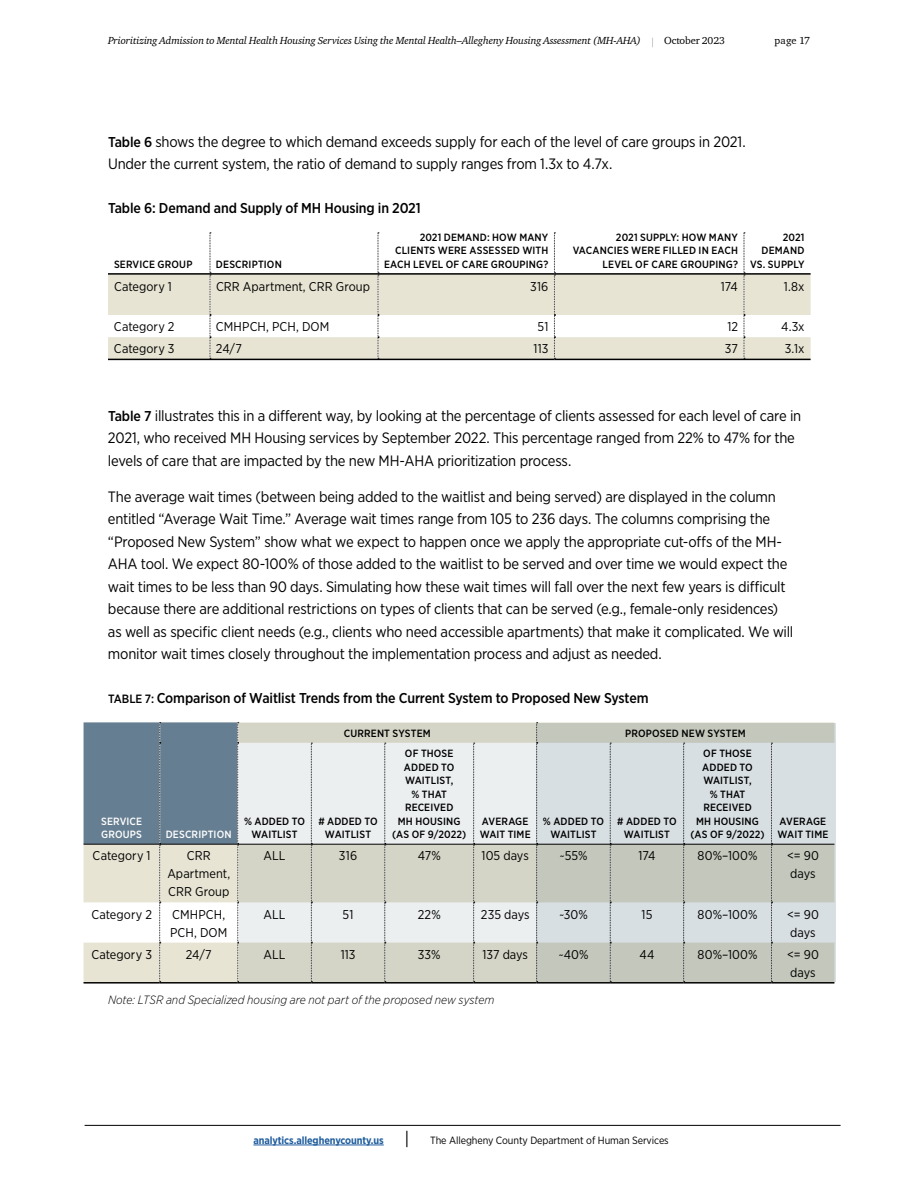
<style>
.page{position:relative;width:918px;height:1188px;background:#fff}
.page>*{position:absolute;margin:0;border:0;box-sizing:border-box;transform-origin:0 0}
.t1{font:15px/22.5px "Gotham Narrow";letter-spacing:-.015em;color:#000}
.t2{font:500 14.25px "Gotham Narrow";letter-spacing:-.01em;color:#000}
.t3{font:12.75px/18px "Gotham Narrow";letter-spacing:.005em;color:#000}
.t4{font:italic 300 12px "Gotham Narrow";color:#000}
.t5{font:500 10.5px/13.5px "Gotham Narrow";letter-spacing:.015em;color:#000;text-align:center}
.t6{font:italic 10.5px "Charter ITC";letter-spacing:-.01em;color:#000}
.t7{font:10.5px "Gotham Narrow";letter-spacing:-.01em;color:#000}
.t8{font:700 10.5px "Gotham Narrow";letter-spacing:-.01em;color:#215e9e}
.t9{font:500 10.5px/13.5px "Gotham Narrow";letter-spacing:.015em;color:#fff}
.t10{font:10.5px "Charter ITC";letter-spacing:.01em;color:#000}
.s1{font-family:"Gotham Narrow";font-weight:100;font-style:normal}
.s2{font-style:normal}
.s3{font-weight:500;font-size:14.25px}
.s4{font-size:12px}
.s5{font-weight:400;font-size:18px;color:#000}
</style>
<div class="page">
<hr style="left:85px;top:1125px;width:756px;height:1px;background:#000">
<hr style="left:253px;top:1145px;width:131px;height:1px;background:#215e9e">
<svg style="left:108px;top:275px;width:703px;height:84px;fill:#e7e4d3"></svg>
<svg style="left:210px;top:232px;width:1px;height:127px"></svg>
<svg style="left:378px;top:232px;width:1px;height:127px"></svg>
<svg style="left:554px;top:232px;width:1px;height:127px"></svg>
<svg style="left:744px;top:232px;width:1px;height:127px"></svg>
<hr style="left:108px;top:273px;width:102px;height:2px;background:#000">
<hr style="left:210px;top:273px;width:168px;height:2px;background:#000">
<hr style="left:378px;top:273px;width:176px;height:2px;background:#000">
<hr style="left:554px;top:273px;width:190px;height:2px;background:#000">
<hr style="left:744px;top:273px;width:67px;height:2px;background:#000">
<hr style="left:108px;top:359px;width:102px;height:1px;background:#000">
<hr style="left:210px;top:359px;width:168px;height:1px;background:#000">
<hr style="left:378px;top:359px;width:176px;height:1px;background:#000">
<hr style="left:554px;top:359px;width:190px;height:1px;background:#000">
<hr style="left:744px;top:359px;width:67px;height:1px;background:#000">
<svg style="left:84px;top:722px;width:155px;height:260px;background:#adb6b9"></svg>
<hr style="left:84px;top:982px;width:76px;height:2px;background:#000">
<hr style="left:160px;top:982px;width:78px;height:2px;background:#000">
<hr style="left:238px;top:982px;width:73px;height:2px;background:#000">
<hr style="left:311px;top:982px;width:74px;height:2px;background:#000">
<hr style="left:385px;top:982px;width:89px;height:2px;background:#000">
<hr style="left:474px;top:982px;width:63px;height:2px;background:#000">
<hr style="left:537px;top:982px;width:73px;height:2px;background:#000">
<hr style="left:610px;top:982px;width:74px;height:2px;background:#000">
<hr style="left:684px;top:982px;width:87px;height:2px;background:#000">
<hr style="left:771px;top:982px;width:63px;height:2px;background:#000">
<hr style="left:84px;top:844px;width:76px;height:1px;background:#000">
<hr style="left:160px;top:844px;width:78px;height:1px;background:#000">
<hr style="left:238px;top:844px;width:73px;height:1px;background:#000">
<svg style="left:239px;top:723px;width:297px;height:259px;background:#dfe1db"></svg>
<svg style="left:536px;top:723px;width:299px;height:259px;background:#ccd2ce"></svg>
<p class="t6" style="left:108px;top:34px;width:618px">Prioritizing Admission to Mental Health Housing Services Using the Mental Health–Allegheny Housing Assessment (MH-AHA) <span class="s1">|</span> <span class="s2">October 2023</span></p>
<p class="t10" style="left:775px;top:34px;width:37px">page 17</p>
<p class="t1" style="left:108px;top:130px;width:639px"><span class="s3">Table 6</span> shows the degree to which demand exceeds supply for each of the level of care groups in 2021.<br>Under the current system, the ratio of demand to supply ranges from 1.3x to 4.7x.</p>
<p class="t2" style="left:108px;top:199px;width:314px">Table 6: Demand and Supply of MH Housing in 2021</p>
<p class="t5" style="left:114px;top:257px;width:80px">SERVICE GROUP</p>
<p class="t5" style="left:216px;top:257px;width:67px">DESCRIPTION</p>
<p class="t5" style="left:384px;top:230px;width:166px;text-align:right">2021 DEMAND: HOW MANY<br>CLIENTS WERE ASSESSED WITH<br>EACH LEVEL OF CARE GROUPING?</p>
<p class="t5" style="left:573px;top:230px;width:167px;text-align:right">2021 SUPPLY: HOW MANY<br>VACANCIES WERE FILLED IN EACH<br>LEVEL OF CARE GROUPING?</p>
<p class="t5" style="left:750px;top:230px;width:56px;text-align:right">2021<br>DEMAND<br>VS. SUPPLY</p>
<p class="t3" style="left:114px;top:277px;width:60px">Category 1</p>
<p class="t3" style="left:216px;top:277px;width:155px">CRR Apartment, CRR Group</p>
<p class="t3" style="left:530px;top:277px;width:20px">316</p>
<p class="t3" style="left:721px;top:277px;width:19px">174</p>
<p class="t3" style="left:784px;top:277px;width:22px">1.8x</p>
<p class="t3" style="left:114px;top:317px;width:62px">Category 2</p>
<p class="t3" style="left:216px;top:317px;width:115px">CMHPCH, PCH, DOM</p>
<p class="t3" style="left:538px;top:317px;width:12px">51</p>
<p class="t3" style="left:727px;top:317px;width:12px">12</p>
<p class="t3" style="left:781px;top:317px;width:25px">4.3x</p>
<p class="t3" style="left:114px;top:340px;width:62px">Category 3</p>
<p class="t3" style="left:216px;top:340px;width:27px">24/7</p>
<p class="t3" style="left:534px;top:340px;width:16px">113</p>
<p class="t3" style="left:725px;top:340px;width:15px">37</p>
<p class="t3" style="left:785px;top:340px;width:21px">3.1x</p>
<p class="t1" style="left:108px;top:404px;width:695px"><span class="s3">Table 7</span> illustrates this in a different way, by looking at the percentage of clients assessed for each level of care in<br>2021, who received MH Housing services by September 2022. This percentage ranged from 22% to 47% for the levels of care that are impacted by the new MH-AHA prioritization process.</p>
<p class="t1" style="left:108px;top:485px;width:687px">The average wait times (between being added to the waitlist and being served) are displayed in the column entitled “Average Wait Time.” Average wait times range from 105 to 236 days. The columns comprising the “Proposed New System” show what we expect to happen once we apply the appropriate cut-offs of the MH-AHA tool. We expect 80-100% of those added to the waitlist to be served and over time we would expect the wait times to be less than 90 days. Simulating how these wait times will fall over the next few years is difficult because there are additional restrictions on types of clients that can be served (e.g., female-only residences) as well as specific client needs (e.g., clients who need accessible apartments) that make it complicated. We will monitor wait times closely throughout the implementation process and adjust as needed.</p>
<p class="t2" style="left:108px;top:689px;width:542px"><span class="s4">TABLE 7:</span> Comparison of Waitlist Trends from the Current System to Proposed New System</p>
<p class="t9" style="left:101px;top:814px;width:43px">SERVICE<br>GROUPS</p>
<p class="t9" style="left:166px;top:828px;width:67px">DESCRIPTION</p>
<p class="t5" style="left:344px;top:726px;width:88px">CURRENT SYSTEM</p>
<p class="t5" style="left:625px;top:726px;width:122px">PROPOSED NEW SYSTEM</p>
<p class="t5" style="left:244px;top:814px;width:63px">% ADDED TO<br>WAITLIST</p>
<p class="t5" style="left:318px;top:814px;width:61px"># ADDED TO<br>WAITLIST</p>
<p class="t5" style="left:392px;top:747px;width:76px">OF THOSE<br>ADDED TO<br>WAITLIST,<br>% THAT<br>RECEIVED<br>MH HOUSING (AS OF 9/2022)</p>
<p class="t5" style="left:480px;top:814px;width:53px;text-align:left">AVERAGE<br>WAIT TIME</p>
<p class="t5" style="left:543px;top:814px;width:63px">% ADDED TO<br>WAITLIST</p>
<p class="t5" style="left:617px;top:814px;width:61px"># ADDED TO<br>WAITLIST</p>
<p class="t5" style="left:690px;top:747px;width:76px">OF THOSE<br>ADDED TO<br>WAITLIST,<br>% THAT<br>RECEIVED<br>MH HOUSING (AS OF 9/2022)</p>
<p class="t5" style="left:777px;top:814px;width:53px;text-align:left">AVERAGE<br>WAIT TIME</p>
<p class="t3" style="left:93px;top:847px;width:60px">Category 1</p>
<p class="t3" style="left:167px;top:847px;width:64px;text-align:center">CRR<br>Apartment,<br>CRR Group</p>
<p class="t3" style="left:264px;top:847px;width:23px">ALL</p>
<p class="t3" style="left:339px;top:847px;width:20px">316</p>
<p class="t3" style="left:418px;top:847px;width:25px">47%</p>
<p class="t3" style="left:482px;top:847px;width:49px">105 days</p>
<p class="t3" style="left:559px;top:847px;width:30px">~55%</p>
<p class="t3" style="left:638px;top:847px;width:19px">174</p>
<p class="t3" style="left:698px;top:847px;width:62px">80%–100%</p>
<p class="t3" style="left:787px;top:847px;width:33px">&lt;= 90 days</p>
<p class="t3" style="left:91px;top:905px;width:62px">Category 2</p>
<p class="t3" style="left:170px;top:905px;width:59px">CMHPCH,<br>PCH, DOM</p>
<p class="t3" style="left:264px;top:905px;width:23px">ALL</p>
<p class="t3" style="left:343px;top:905px;width:12px">51</p>
<p class="t3" style="left:418px;top:905px;width:25px">22%</p>
<p class="t3" style="left:481px;top:905px;width:50px">235 days</p>
<p class="t3" style="left:559px;top:905px;width:30px">~30%</p>
<p class="t3" style="left:642px;top:905px;width:12px">15</p>
<p class="t3" style="left:698px;top:905px;width:62px">80%–100%</p>
<p class="t3" style="left:787px;top:905px;width:33px">&lt;= 90 days</p>
<p class="t3" style="left:91px;top:945px;width:62px">Category 3</p>
<p class="t3" style="left:186px;top:945px;width:27px">24/7</p>
<p class="t3" style="left:264px;top:945px;width:23px">ALL</p>
<p class="t3" style="left:341px;top:945px;width:16px">113</p>
<p class="t3" style="left:418px;top:945px;width:24px">33%</p>
<p class="t3" style="left:482px;top:945px;width:47px">137 days</p>
<p class="t3" style="left:558px;top:945px;width:32px">~40%</p>
<p class="t3" style="left:640px;top:945px;width:16px">44</p>
<p class="t3" style="left:698px;top:945px;width:62px">80%–100%</p>
<p class="t3" style="left:787px;top:945px;width:33px">&lt;= 90 days</p>
<p class="t4" style="left:108px;top:992px;width:388px">Note: LTSR and Specialized housing are not part of the proposed new system</p>
<p class="t8" style="left:253px;top:1133px;width:158px">analytics.alleghenycounty.us <span class="s5">|</span></p>
<p class="t7" style="left:430px;top:1134px;width:240px">The Allegheny County Department of Human Services</p>
</div>
